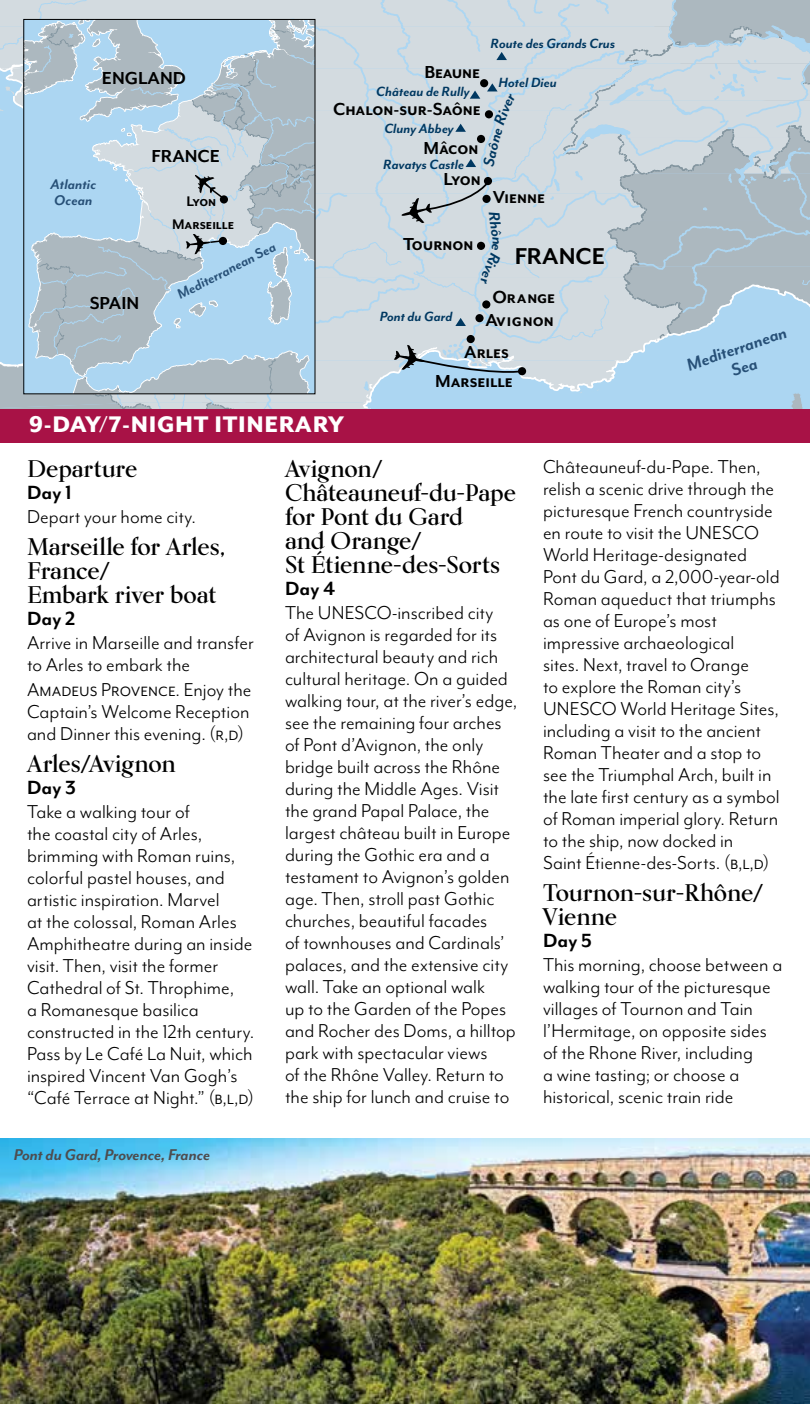
<style>
.page{position:relative;width:810px;height:1404px;background:#fff}
.page>*{position:absolute;margin:0;border:0;box-sizing:border-box;transform-origin:0 0}
.t1{font:700 26.4px "Mr Eaves Mod OT";color:#000}
.t2{font:800 26px "Mr Eaves Mod OT";letter-spacing:.025em;color:#fff}
.t3{font:700 24px/24px "Kumlien Pro";letter-spacing:-.005em;color:#000}
.t4{font:700 22px "Mr Eaves Mod OT";letter-spacing:.005em;color:#000}
.t5{font:21.6px/22px "Mr Eaves Mod OT";color:#000}
.t6{font:700 20px/28.8px "Mr Eaves Mod OT";color:#000;text-align:right}
.t7{font:italic 700 19.8px/19.8px "Mr Eaves Mod OT";color:#275077;text-align:center}
.t8{font:italic 700 18px "Mr Eaves Mod OT";letter-spacing:-.005em;color:#4d4d4f}
.t9{font:italic 700 16.2px/16.2px "Mr Eaves Mod OT";color:#275077}
.t10{font:italic 700 16px "Mr Eaves Mod OT";color:#275077}
.t11{font:700 16px/23px "Mr Eaves Mod OT";color:#000;text-align:center}
.t12{font:italic 700 15.4px "Mr Eaves Mod OT";color:#003861}
</style>
<div class="page">
<div style="left:0;top:406px;width:810px;height:37px;background:#a81246"></div>
<img style="left:0;top:1138px;width:810px;height:266px">
<svg style="left:0;top:0;width:810px;height:409px;background:#bdcfdb"></svg>
<p class="t6" style="left:102px;top:64px;width:86px">ENGLAND</p>
<p class="t9" style="left:51px;top:175px;width:47px">Atlantic<br>Ocean</p>
<p class="t6" style="left:90px;top:289px;width:51px">SPAIN</p>
<p class="t6" style="left:152px;top:142px;width:70px">FRANCE</p>
<p class="t11" style="left:172px;top:189px;width:64px">Lyon<br>Marseille</p>
<p class="t10" style="left:174px;top:287px;width:110px;rotate:-27deg">Mediterranean Sea</p>
<p class="t6" style="left:424px;top:57px;width:57px">Beaune</p>
<p class="t12" style="left:376px;top:83px;width:95px">Château de Rully</p>
<p class="t12" style="left:385px;top:120px;width:71px">Cluny Abbey</p>
<p class="t12" style="left:383px;top:156px;width:82px">Ravatys Castle</p>
<p class="t6" style="left:333px;top:90px;width:149px;line-height:38.4px">Chalon-sur-Saône<br>Mâcon</p>
<p class="t6" style="left:444px;top:164px;width:39px">Lyon</p>
<p class="t12" style="left:491px;top:35px;width:126px">Route des Grands Crus</p>
<p class="t12" style="left:499px;top:74px;width:60px">Hotel Dieu</p>
<p class="t6" style="left:493px;top:182px;width:54px">Vienne</p>
<p class="t6" style="left:403px;top:230px;width:72px">Tournon</p>
<p class="t1" style="left:515px;top:242px;width:92px">FRANCE</p>
<p class="t12" style="left:380px;top:308px;width:74px">Pont du Gard</p>
<p class="t6" style="left:486px;top:285px;width:71px;line-height:23.2px;text-align:center">Orange<br>Avignon</p>
<p class="t6" style="left:435px;top:337px;width:79px">Arles<br>Marseille</p>
<p class="t7" style="left:684px;top:356px;width:106px;rotate:-19deg">Mediterranean<br>Sea</p>
<p class="t2" style="left:29px;top:409px;width:317px">9-DAY/7-NIGHT ITINERARY</p>
<p class="t3" style="left:27px;top:456px;width:112px">Departure</p>
<p class="t4" style="left:27px;top:480px;width:46px">Day 1</p>
<p class="t5" style="left:27px;top:506px;width:170px">Depart your home city.</p>
<p class="t3" style="left:27px;top:534px;width:200px">Marseille for Arles,<br>France/<br>Embark river boat</p>
<p class="t4" style="left:27px;top:606px;width:50px">Day 2</p>
<p class="t5" style="left:27px;top:631px;width:228px">Arrive in Marseille and transfer to Arles to embark the</p>
<p class="t5" style="left:27px;top:679px;width:226px;text-align:justify">Amadeus Provence. Enjoy the Captain’s Welcome Reception and Dinner this evening. (r,d)</p>
<p class="t3" style="left:27px;top:751px;width:150px">Arles/Avignon</p>
<p class="t4" style="left:27px;top:775px;width:51px">Day 3</p>
<p class="t5" style="left:27px;top:800px;width:229px">Take a walking tour of<br>the coastal city of Arles, brimming with Roman ruins, colorful pastel houses, and artistic inspiration. Marvel<br>at the colossal, Roman Arles<br>Amphitheatre during an inside visit. Then, visit the former<br>Cathedral of St. Throphime,<br>a Romanesque basilica constructed in the 12th century.<br>Pass by Le Café La Nuit, which inspired Vincent Van Gogh’s “Café Terrace at Night.” (b,l,d)</p>
<p class="t3" style="left:285px;top:456px;width:233px">Avignon/<br>Châteauneuf‑du-Pape for Pont du Gard<br>and Orange/<br>St Étienne-des-Sorts</p>
<p class="t4" style="left:285px;top:576px;width:52px">Day 4</p>
<p class="t5" style="left:285px;top:602px;width:234px">The UNESCO‑inscribed city<br>of Avignon is regarded for its architectural beauty and rich cultural heritage. On a guided walking tour, at the river’s edge, see the remaining four arches of Pont d’Avignon, the only bridge built across the Rhône during the Middle Ages. Visit the grand Papal Palace, the largest château built in Europe during the Gothic era and a testament to Avignon’s golden age. Then, stroll past Gothic churches, beautiful facades<br>of townhouses and Cardinals’ palaces, and the extensive city wall. Take an optional walk<br>up to the Garden of the Popes and Rocher des Doms, a hilltop park with spectacular views<br>of the Rhône Valley. Return to the ship for lunch and cruise to</p>
<p class="t8" style="left:14px;top:1145px;width:198px">Pont du Gard, Provence, France</p>
<p class="t5" style="left:543px;top:456px;width:238px">Châteauneuf-du-Pape. Then, relish a scenic drive through the picturesque French countryside en route to visit the UNESCO<br>World Heritage‑designated<br>Pont du Gard, a 2,000‑year‑old<br>Roman aqueduct that triumphs as one of Europe’s most impressive archaeological<br>sites. Next, travel to Orange<br>to explore the Roman city’s<br>UNESCO World Heritage Sites, including a visit to the ancient<br>Roman Theater and a stop to see the Triumphal Arch, built in the late first century as a symbol of Roman imperial glory. Return to the ship, now docked in<br>Saint Étienne-des-Sorts. (b,l,d)</p>
<p class="t3" style="left:543px;top:880px;width:222px">Tournon-sur-Rhône/<br>Vienne</p>
<p class="t4" style="left:543px;top:928px;width:50px">Day 5</p>
<p class="t5" style="left:543px;top:953px;width:241px">This morning, choose between a walking tour of the picturesque villages of Tournon and Tain l’Hermitage, on opposite sides of the Rhone River, including<br>a wine tasting; or choose a historical, scenic train ride</p>
</div>
